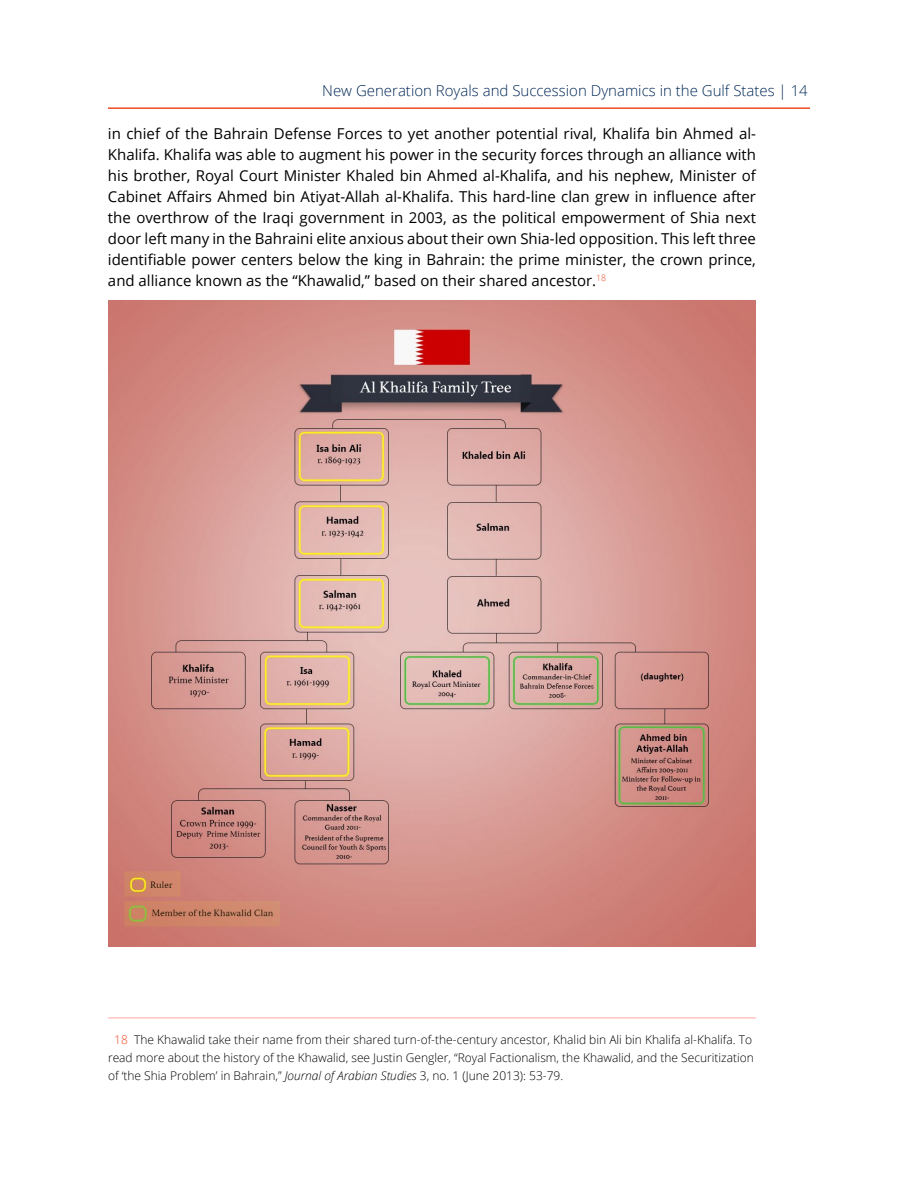
<style>
.page{position:relative;width:918px;height:1188px;background:#fff}
.page>*{position:absolute;margin:0;border:0;box-sizing:border-box;transform-origin:0 0}
.t1{font:15px/21px "Open Sans";color:#000;text-align:justify}
.t2{font:300 15px "Open Sans";color:#002856}
.t3{font:300 12px/18px "Open Sans";color:#000}
.s1{color:#ef4923}
.s2{font-style:italic}
</style>
<div class="page">
<hr style="left:108px;top:108px;width:702px;height:1px;background:#ef4923">
<hr style="left:108px;top:1018px;width:648px;height:1px;background:#ffa9a0">
<img style="left:108px;top:300px;width:648px;height:646px">
<p class="t2" style="left:322px;top:81px;width:487px">New Generation Royals and Succession Dynamics in the Gulf States | 14</p>
<p class="t1" style="left:108px;top:123px;width:650px">in chief of the Bahrain Defense Forces to yet another potential rival, Khalifa bin Ahmed al-Khalifa. Khalifa was able to augment his power in the security forces through an alliance with his brother, Royal Court Minister Khaled bin Ahmed al-Khalifa, and his nephew, Minister of Cabinet Affairs Ahmed bin Atiyat-Allah al-Khalifa. This hard-line clan grew in influence after the overthrow of the Iraqi government in 2003, as the political empowerment of Shia next door left many in the Bahraini elite anxious about their own Shia-led opposition. This left three identifiable power centers below the king in Bahrain: the prime minister, the crown prince, and alliance known as the “Khawalid,” based on their shared ancestor.<sup>18</sup></p>
<p class="t3" style="left:108px;top:1030px;width:648px;text-indent:6px"><span class="s1">18</span> The Khawalid take their name from their shared turn-of-the-century ancestor, Khalid bin Ali bin Khalifa al-Khalifa. To read more about the history of the Khawalid, see Justin Gengler, “Royal Factionalism, the Khawalid, and the Securitization of ‘the Shia Problem’ in Bahrain,” <span class="s2">Journal of Arabian Studies</span> 3, no. 1 (June 2013): 53-79.</p>
</div>
